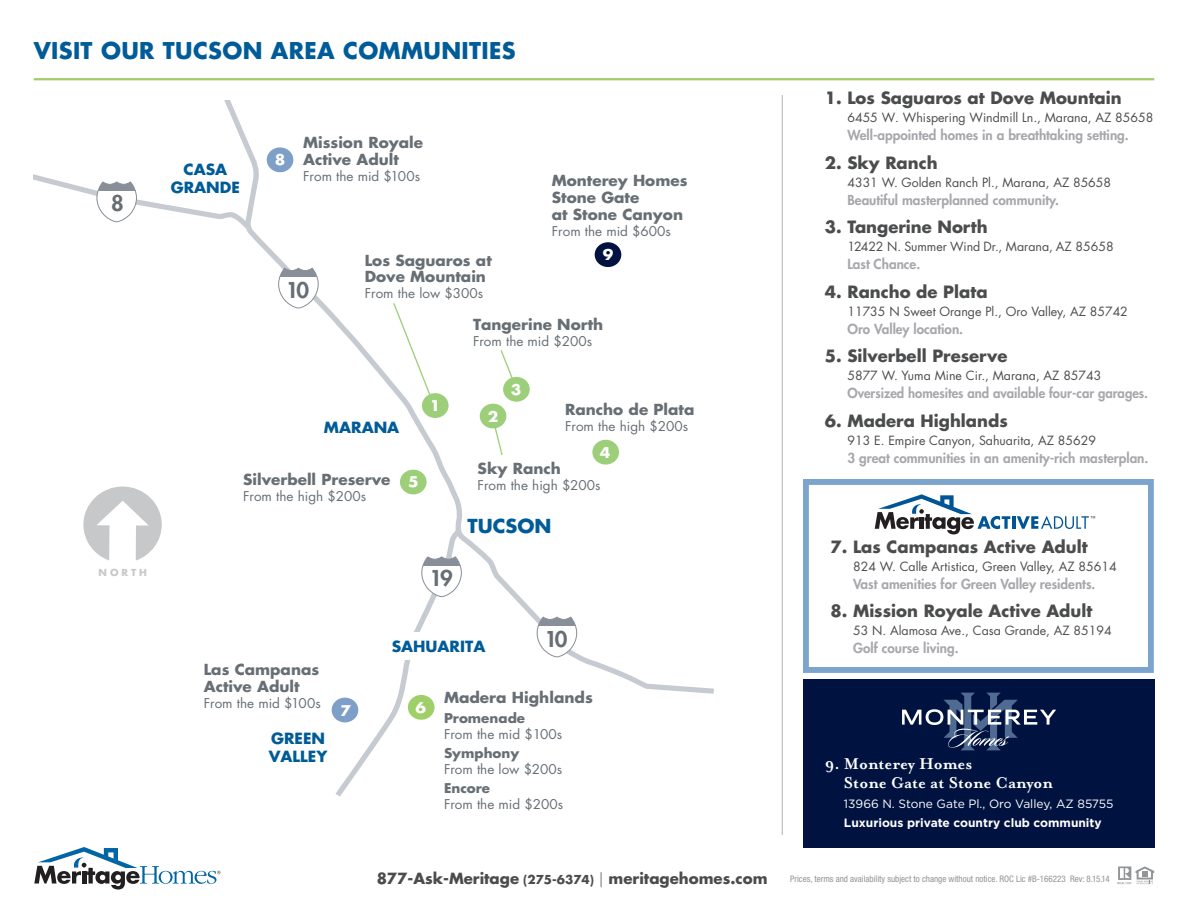
<style>
.page{position:relative;width:1188px;height:918px;background:#fff}
.page>*{position:absolute;margin:0;border:0;box-sizing:border-box;transform-origin:0 0}
.t1{font:700 22.5px "Futura Std";letter-spacing:.015em;color:#005c98}
.t2{font:800 21.15px "Futura Std";color:#676f75}
.t3{font:700 18.75px "Futura Std";color:#005c98}
.t4{font:700 18px/19.5px "Mrs Eaves OT";color:#fff}
.t5{font:700 16.5px "Futura Std";color:#4b4c4d}
.t6{font:700 15px "Futura Std";color:#4b4c4d}
.t7{font:700 15px/18px "Futura Std";color:#005c98}
.t8{font:700 14.85px/17px "Futura Std";color:#676f75}
.t9{font:700 14.4px "Futura Std";color:#fff;scale:1.07 1}
.t10{font:800 13.5px "Futura Std";color:#a7a7ac}
.t11{font:13.2px/15.9px "Futura Std";color:#676f75}
.t12{font:12.3px "Futura Std";color:#4b4c4d}
.t13{font:12px/19.5px "Gotham";color:#fff}
.t14{font:700 9.45px "Futura Std";letter-spacing:.3em;color:#c7c8ca}
.t15{font:condensed 9px "Helvetica Neue LT Std";color:#939397}
.s1{font-weight:700}
.s2{font-size:12px}
.s3{font-weight:300}
</style>
<div class="page">
<div style="left:803px;top:479px;width:351px;height:194px;border:6px solid #7ca5ce"></div>
<div style="left:803px;top:679px;width:352px;height:169px;background:#001340"></div>
<svg style="left:902px;top:693px;width:154px;height:57px"></svg>
<hr style="left:34px;top:78px;width:1120px;height:2px;background:#9fce66">
<hr style="left:782px;top:95px;width:1px;height:740px;background:#b2b2b6">
<svg style="left:1117px;top:866px;width:37px;height:18px"></svg>
<svg style="left:34px;top:847px;width:186px;height:43px"></svg>
<svg style="left:875px;top:494px;width:220px;height:40px"></svg>
<svg style="left:224px;top:100px;width:314px;height:521px"></svg>
<svg style="left:536px;top:616px;width:178px;height:78px"></svg>
<svg style="left:34px;top:119px;width:220px;height:114px"></svg>
<svg style="left:330px;top:527px;width:134px;height:270px"></svg>
<svg style="left:278px;top:267px;width:41px;height:42px"></svg>
<svg style="left:83px;top:486px;width:79px;height:75px"></svg>
<svg style="left:392px;top:302px;width:39px;height:94px"></svg>
<svg style="left:494px;top:427px;width:10px;height:29px"></svg>
<svg style="left:500px;top:349px;width:15px;height:35px"></svg>
<div style="left:422px;top:393px;width:27px;height:25px;background:#9dcf7b;border-radius:50%"></div>
<div style="left:408px;top:695px;width:27px;height:25px;background:#9fcf67;border-radius:50%"></div>
<div style="left:595px;top:242px;width:26px;height:25px;background:#001340;border-radius:50%"></div>
<div style="left:480px;top:404px;width:26px;height:24px;background:#9dcf7b;border-radius:50%"></div>
<div style="left:503px;top:377px;width:27px;height:25px;background:#9dcf7b;border-radius:50%"></div>
<div style="left:592px;top:440px;width:27px;height:25px;background:#9dcf7b;border-radius:50%"></div>
<div style="left:400px;top:470px;width:27px;height:24px;background:#9dcf7b;border-radius:50%"></div>
<div style="left:267px;top:147px;width:26px;height:25px;background:#7e9fc7;border-radius:50%"></div>
<div style="left:332px;top:698px;width:26px;height:24px;background:#7e9fc7;border-radius:50%"></div>
<p class="t1" style="left:34px;top:35px;width:483px">VISIT OUR TUCSON AREA COMMUNITIES</p>
<p class="t2" style="left:111px;top:190px;width:14px">8</p>
<p class="t7" style="left:171px;top:160px;width:71px;text-align:center">CASA<br>GRANDE</p>
<p class="t9" style="left:275px;top:150px;width:11px">8</p>
<p class="t8" style="left:303px;top:134px;width:121px">Mission Royale<br>Active Adult</p>
<p class="t11" style="left:303px;top:168px;width:119px">From the mid $100s</p>
<p class="t2" style="left:286px;top:277px;width:25px">10</p>
<p class="t8" style="left:365px;top:251px;width:129px">Los Saguaros at<br>Dove Mountain</p>
<p class="t11" style="left:365px;top:286px;width:120px">From the low $300s</p>
<p class="t8" style="left:552px;top:172px;width:137px">Monterey Homes<br>Stone Gate<br>at Stone Canyon</p>
<p class="t11" style="left:552px;top:223px;width:121px">From the mid $600s</p>
<p class="t9" style="left:603px;top:245px;width:11px">9</p>
<p class="t8" style="left:473px;top:316px;width:132px">Tangerine North</p>
<p class="t11" style="left:473px;top:333px;width:121px">From the mid $200s</p>
<p class="t14" style="left:99px;top:566px;width:50px">NORTH</p>
<p class="t7" style="left:324px;top:418px;width:77px">MARANA</p>
<p class="t9" style="left:430px;top:396px;width:11px">1</p>
<p class="t8" style="left:243px;top:471px;width:177px">Silverbell Preserve <sub>5</sub></p>
<p class="t11" style="left:243px;top:488px;width:125px">From the high $200s</p>
<p class="t2" style="left:430px;top:565px;width:25px">19</p>
<p class="t9" style="left:488px;top:407px;width:11px">2</p>
<p class="t9" style="left:511px;top:380px;width:11px">3</p>
<p class="t8" style="left:565px;top:401px;width:131px">Rancho de Plata</p>
<p class="t11" style="left:565px;top:419px;width:125px">From the high $200s</p>
<p class="t9" style="left:600px;top:443px;width:11px">4</p>
<p class="t8" style="left:478px;top:459px;width:85px">Sky Ranch</p>
<p class="t11" style="left:478px;top:477px;width:125px">From the high $200s</p>
<p class="t3" style="left:468px;top:513px;width:85px">TUCSON</p>
<p class="t8" style="left:204px;top:661px;width:117px">Las Campanas<br>Active Adult</p>
<p class="t11" style="left:204px;top:695px;width:119px">From the mid $100s</p>
<p class="t7" style="left:269px;top:729px;width:60px">GREEN<br>VALLEY</p>
<p class="t9" style="left:340px;top:701px;width:11px">7</p>
<p class="t7" style="left:392px;top:637px;width:95px">SAHUARITA</p>
<p class="t2" style="left:544px;top:625px;width:25px">10</p>
<p class="t9" style="left:416px;top:698px;width:11px">6</p>
<p class="t8" style="left:444px;top:689px;width:150px">Madera Highlands</p>
<p class="t11" style="left:444px;top:710px;width:120px"><span class="s1">Promenade<br></span>From the mid $100s</p>
<p class="t11" style="left:444px;top:745px;width:120px"><span class="s1">Symphony<br></span>From the low $200s</p>
<p class="t11" style="left:444px;top:781px;width:121px"><span class="s1">Encore<br></span>From the mid $200s</p>
<p class="t5" style="left:825px;top:87px;width:298px">1. Los Saguaros at Dove Mountain</p>
<p class="t12" style="left:847px;top:110px;width:307px">6455 W. Whispering Windmill Ln., Marana, AZ 85658</p>
<p class="t10" style="left:847px;top:127px;width:283px">Well-appointed homes in a breathtaking setting.</p>
<p class="t5" style="left:825px;top:152px;width:114px">2. Sky Ranch</p>
<p class="t12" style="left:847px;top:174px;width:265px">4331 W. Golden Ranch Pl., Marana, AZ 85658</p>
<p class="t10" style="left:847px;top:191px;width:213px">Beautiful masterplanned community.</p>
<p class="t5" style="left:825px;top:216px;width:164px">3. Tangerine North</p>
<p class="t12" style="left:847px;top:239px;width:268px">12422 N. Summer Wind Dr., Marana, AZ 85658</p>
<p class="t10" style="left:847px;top:256px;width:74px">Last Chance.</p>
<p class="t5" style="left:825px;top:281px;width:164px">4. Rancho de Plata</p>
<p class="t12" style="left:847px;top:303px;width:282px">11735 N Sweet Orange Pl., Oro Valley, AZ 85742</p>
<p class="t10" style="left:847px;top:320px;width:117px">Oro Valley location.</p>
<p class="t5" style="left:825px;top:345px;width:184px">5. Silverbell Preserve</p>
<p class="t12" style="left:847px;top:368px;width:256px">5877 W. Yuma Mine Cir., Marana, AZ 85743</p>
<p class="t10" style="left:847px;top:385px;width:302px">Oversized homesites and available four-car garages.</p>
<p class="t5" style="left:825px;top:410px;width:184px">6. Madera Highlands</p>
<p class="t12" style="left:847px;top:432px;width:250px">913 E. Empire Canyon, Sahuarita, AZ 85629</p>
<p class="t10" style="left:847px;top:449px;width:303px">3 great communities in an amenity-rich masterplan.</p>
<p class="t5" style="left:830px;top:536px;width:259px">7. Las Campanas Active Adult</p>
<p class="t12" style="left:853px;top:558px;width:265px">824 W. Calle Artistica, Green Valley, AZ 85614</p>
<p class="t10" style="left:853px;top:575px;width:244px">Vast amenities for Green Valley residents.</p>
<p class="t5" style="left:830px;top:600px;width:263px">8. Mission Royale Active Adult</p>
<p class="t12" style="left:853px;top:623px;width:260px">53 N. Alamosa Ave., Casa Grande, AZ 85194</p>
<p class="t10" style="left:853px;top:640px;width:107px">Golf course living.</p>
<p class="t4" style="left:844px;top:754px;width:211px;text-indent:-19px">9. Monterey Homes<br>Stone Gate at Stone Canyon</p>
<p class="t13" style="left:844px;top:793px;width:271px">13966 N. Stone Gate Pl., Oro Valley, AZ 85755<br><span class="s1">Luxurious private country club community</span></p>
<p class="t6" style="left:377px;top:869px;width:392px">877-Ask-Meritage <span class="s2">(275-6374)</span> <span class="s3">|</span> meritagehomes.com</p>
<p class="t15" style="left:790px;top:874px;width:321px">Prices, terms and availability subject to change without notice. ROC Lic #B-166223 Rev: 8.15.14</p>
</div>
